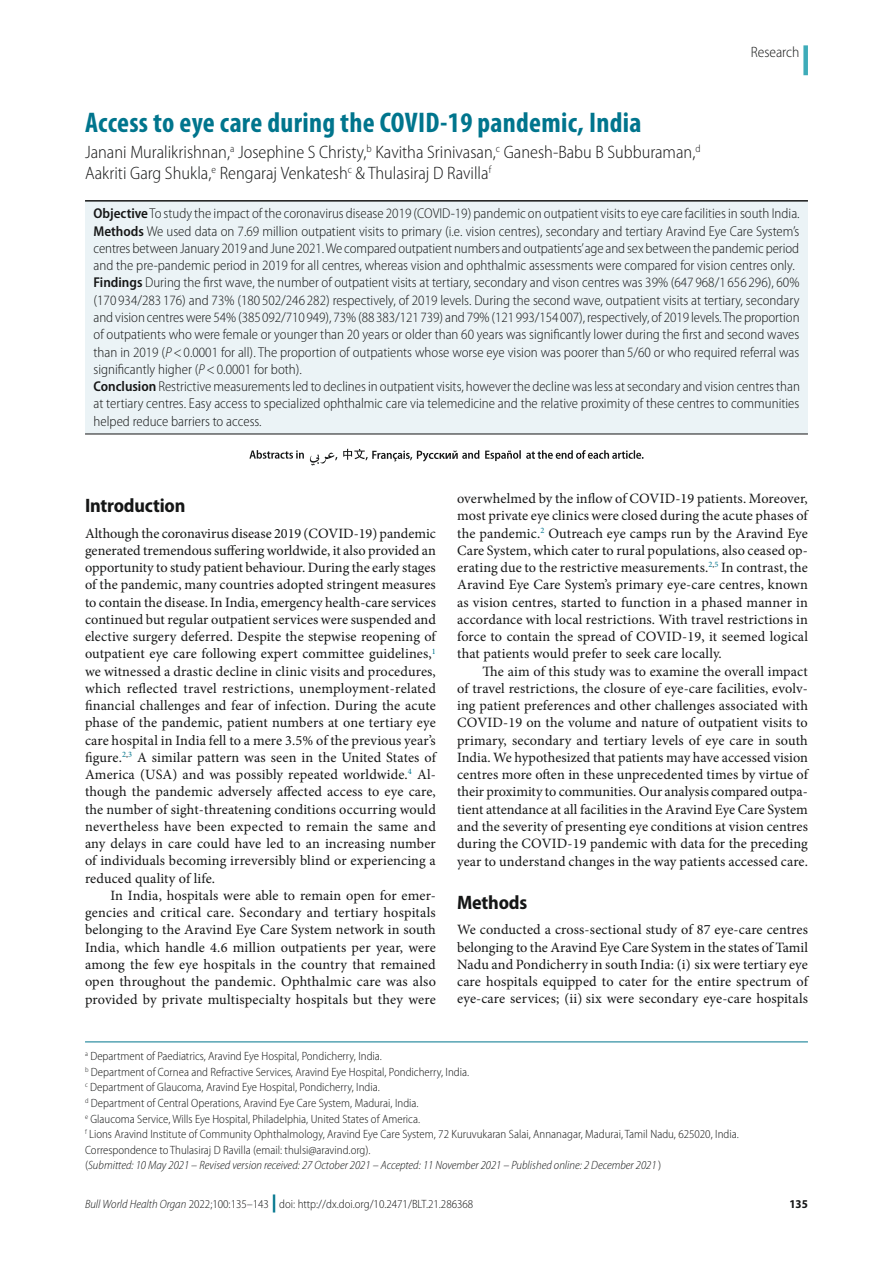
<style>
.page{position:relative;width:893px;height:1263px;background:#fff}
.page>*{position:absolute;margin:0;border:0;box-sizing:border-box;transform-origin:0 0}
.t1{font:700 condensed 28.5px "Myriad Pro";letter-spacing:.01em;color:#00758d}
.t2{font:700 semi-condensed 19.5px "Myriad Pro";letter-spacing:-.01em;color:#151616}
.t3{font:300 semi-condensed 18px/21px "Myriad Pro";color:#151616}
.t4{font:300 semi-condensed 15px "Myriad Pro";color:#151616}
.t5{font:14.25px/17.2px "Minion Pro";letter-spacing:.01em;color:#151616;text-align:justify}
.t6{font:300 semi-condensed 14.25px/17.2px "Myriad Pro";color:#151616}
.t7{font:300 semi-condensed 12px/15.6px "Myriad Pro";color:#151616}
.t8{font:700 semi-condensed 12px "Myriad Pro";color:#151616}
.s1{font-weight:600}
.s2{font-style:italic}
.s3{font-weight:900;font-stretch:normal;font-size:18px;color:#00758d}
</style>
<div class="page">
<div style="left:803px;top:45px;width:5px;height:30px;background:#3eacb9"></div>
<div style="left:85px;top:201px;width:723px;height:233px;background:#ebf3f6"></div>
<hr style="left:85px;top:1041px;width:723px;height:1px;background:#00758d">
<hr style="left:85px;top:434px;width:723px;height:1px;background:#151616">
<hr style="left:85px;top:200px;width:723px;height:2px;background:#151616">
<svg style="left:310px;top:449px;width:334px;height:17px"></svg>
<svg style="left:249px;top:450px;width:55px;height:9px"></svg>
<h1 class="t1" style="left:85px;top:107px;width:558px">Access to eye care during the COVID-19 pandemic, India</h1>
<p class="t3" style="left:85px;top:141px;width:617px">Janani Muralikrishnan,<sup>a</sup> Josephine S Christy,<sup>b</sup> Kavitha Srinivasan,<sup>c</sup> Ganesh-Babu B Subburaman,<sup>d<br></sup>Aakriti Garg Shukla,<sup>e</sup> Rengaraj Venkatesh<sup>c</sup> &amp; Thulasiraj D Ravilla<sup>f</sup></p>
<p class="t4" style="left:751px;top:44px;width:50px">Research</p>
<p class="t6" style="left:94px;top:205px;width:708px"><span class="s1">Objective</span> To study the impact of the coronavirus disease 2019 (COVID-19) pandemic on outpatient visits to eye care facilities in south India.<br><span class="s1">Methods</span> We used data on 7.69 million outpatient visits to primary (i.e. vision centres), secondary and tertiary Aravind Eye Care System’s centres between January 2019 and June 2021. We compared outpatient numbers and outpatients’age and sex between the pandemic period and the pre-pandemic period in 2019 for all centres, whereas vision and ophthalmic assessments were compared for vision centres only.<br><span class="s1">Findings</span> During the first wave, the number of outpatient visits at tertiary, secondary and vison centres was 39% (647 968/1 656 296), 60% (170 934/283 176) and 73% (180 502/246 282) respectively, of 2019 levels. During the second wave, outpatient visits at tertiary, secondary and vision centres were 54% (385092/710949), 73% (88383/121739) and 79% (121993/154007), respectively, of 2019 levels. The proportion of outpatients who were female or younger than 20 years or older than 60 years was significantly lower during the first and second waves than in 2019 (<span class="s2">P</span>&lt;0.0001 for all). The proportion of outpatients whose worse eye vision was poorer than 5/60 or who required referral was significantly higher (<span class="s2">P</span>&lt;0.0001 for both).<br><span class="s1">Conclusion</span> Restrictive measurements led to declines in outpatient visits, however the decline was less at secondary and vision centres than at tertiary centres. Easy access to specialized ophthalmic care via telemedicine and the relative proximity of these centres to communities helped reduce barriers to access.</p>
<h2 class="t2" style="left:85px;top:493px;width:102px">Introduction</h2>
<p class="t5" style="left:85px;top:524px;width:352px">Although the coronavirus disease 2019 (COVID-19) pandemic generated tremendous suffering worldwide, it also provided an opportunity to study patient behaviour. During the early stages of the pandemic, many countries adopted stringent measures to contain the disease. In India, emergency health-care services continued but regular outpatient services were suspended and elective surgery deferred. Despite the stepwise reopening of outpatient eye care following expert committee guidelines,<sup>1 </sup>we witnessed a drastic decline in clinic visits and procedures, which reflected travel restrictions, unemployment-related financial challenges and fear of infection. During the acute phase of the pandemic, patient numbers at one tertiary eye care hospital in India fell to a mere 3.5% of the previous year’s figure.<sup>2</sup><sup>,</sup><sup>3</sup> A similar pattern was seen in the United States of America (USA) and was possibly repeated worldwide.<sup>4</sup> Al&shy;though the pandemic adversely affected access to eye care, the number of sight-threatening conditions occurring would nevertheless have been expected to remain the same and any delays in care could have led to an increasing number of individuals becoming irreversibly blind or experiencing a reduced quality of life.</p>
<p class="t5" style="left:85px;top:887px;width:352px;text-indent:26px">In India, hospitals were able to remain open for emer&shy;gencies and critical care. Secondary and tertiary hospitals belonging to the Aravind Eye Care System network in south India, which handle 4.6 million outpatients per year, were among the few eye hospitals in the country that remained open throughout the pandemic. Ophthalmic care was also provided by private multispecialty hospitals but they were</p>
<p class="t5" style="left:457px;top:490px;width:352px">overwhelmed by the inflow of COVID-19 patients. Moreover, most private eye clinics were closed during the acute phases of the pandemic.<sup>2</sup> Outreach eye camps run by the Aravind Eye Care System, which cater to rural populations, also ceased op&shy;erating due to the restrictive measurements.<sup>2</sup><sup>,</sup><sup>5</sup> In contrast, the Aravind Eye Care System’s primary eye-care centres, known as vision centres, started to function in a phased manner in accordance with local restrictions. With travel restrictions in force to contain the spread of COVID-19, it seemed logical that patients would prefer to seek care locally.</p>
<p class="t5" style="left:457px;top:662px;width:352px;text-indent:26px">The aim of this study was to examine the overall impact of travel restrictions, the closure of eye-care facilities, evolv&shy;ing patient preferences and other challenges associated with COVID-19 on the volume and nature of outpatient visits to primary, secondary and tertiary levels of eye care in south India. We hypothesized that patients may have accessed vision centres more often in these unprecedented times by virtue of their proximity to communities. Our analysis compared outpa&shy;tient attendance at all facilities in the Aravind Eye Care System and the severity of presenting eye conditions at vision centres during the COVID-19 pandemic with data for the preceding year to understand changes in the way patients accessed care.</p>
<h2 class="t2" style="left:457px;top:889px;width:72px">Methods</h2>
<p class="t5" style="left:457px;top:921px;width:352px">We conducted a cross-sectional study of 87 eye-care centres belonging to the Aravind Eye Care System in the states of Tamil Nadu and Pondicherry in south India: (i) six were tertiary eye care hospitals equipped to cater for the entire spectrum of eye-care services; (ii) six were secondary eye-care hospitals</p>
<p class="t7" style="left:85px;top:1048px;width:655px"><sup>a</sup> Department of Paediatrics, Aravind Eye Hospital, Pondicherry, India.<br><sup>b</sup> Department of Cornea and Refractive Services, Aravind Eye Hospital, Pondicherry, India.<br><sup>c</sup> Department of Glaucoma, Aravind Eye Hospital, Pondicherry, India.<br><sup>d</sup> Department of Central Operations, Aravind Eye Care System, Madurai, India.<br><sup>e</sup> Glaucoma Service, Wills Eye Hospital, Philadelphia, United States of America.<br><sup>f</sup> Lions Aravind Institute of Community Ophthalmology, Aravind Eye Care System, 72 Kuruvukaran Salai, Annanagar, Madurai, Tamil Nadu, 625020, India.<br>Correspondence to Thulasiraj D Ravilla (email: thulsi@aravind.org).<br>(<span class="s2">Submitted: 10 May 2021 – Revised version received: 27 October 2021 – Accepted: 11 November 2021 – Published online: 2 December 2021</span> )</p>
<p class="t7" style="left:85px;top:1197px;width:390px"><span class="s2">Bull World Health Organ</span> 2022;100:135–143 <span class="s3">|</span> doi: http://dx.doi.org/10.2471/BLT.21.286368</p>
<p class="t8" style="left:789px;top:1196px;width:20px">135</p>
</div>
